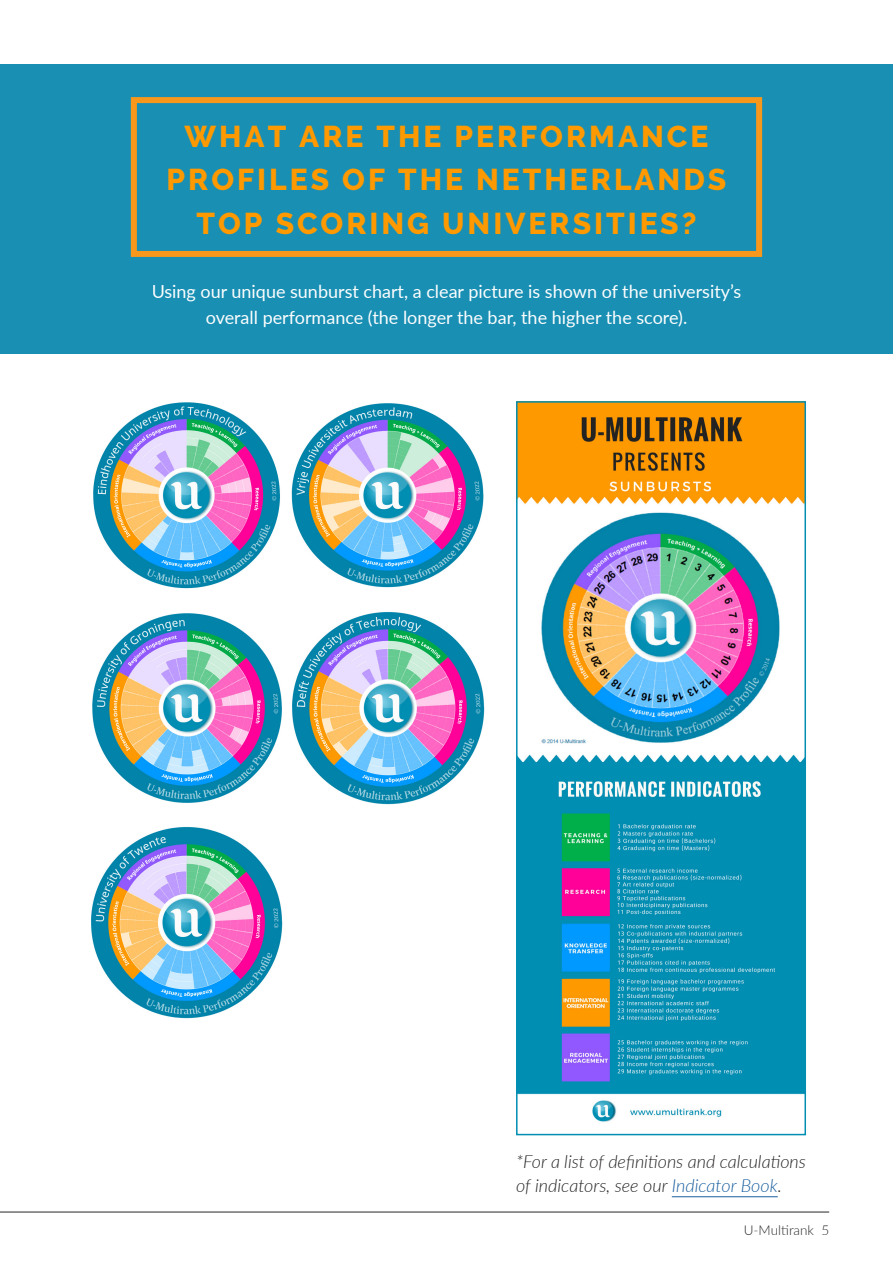
<style>
.page{position:relative;width:893px;height:1263px;background:#fff}
.page>*{position:absolute;margin:0;border:0;box-sizing:border-box;transform-origin:0 0}
.Pull_Text_-_Align_Ri{font:800 30px "Raleway";letter-spacing:.1em;color:#f90}
.t1{font:18px/25.5px "Lato";color:#fff;text-align:center}
.t2{font:italic 300 18px/24px "Lato";color:#231f20}
.t3{font:300 13.5px "Lato";color:#262825}
.s1{color:#175d9e}
</style>
<div class="page">
<div style="left:0;top:64px;width:893px;height:289px;background:#198fb4"></div>
<img style="left:93px;top:402px;width:187px;height:187px">
<img style="left:291px;top:403px;width:193px;height:185px">
<img style="left:92px;top:613px;width:190px;height:190px">
<img style="left:292px;top:612px;width:193px;height:193px">
<img style="left:91px;top:826px;width:192px;height:193px">
<hr style="left:0;top:1212px;width:829px;height:1px;background:#262825">
<div style="left:131px;top:97px;width:631px;height:160px;border:6px solid #f7981d"></div>
<img style="left:519px;top:404px;width:284px;height:718px">
<div style="left:516px;top:401px;width:290px;height:734px;border:2px solid #008eb3"></div>
<hr style="left:672px;top:1196px;width:106px;height:1px;background:#175d9e">
<p class="Pull_Text_-_Align_Ri" style="left:184px;top:119px;width:525px">WHAT ARE THE PERFORMANCE</p>
<p class="Pull_Text_-_Align_Ri" style="left:167px;top:163px;width:561px">PROFILES OF THE NETHERLANDS</p>
<p class="Pull_Text_-_Align_Ri" style="left:197px;top:206px;width:501px">TOP SCORING UNIVERSITIES?</p>
<p class="t1" style="left:152px;top:278px;width:591px">Using our unique sunburst chart, a clear picture is shown of the university’s overall performance (the longer the bar, the higher the score).</p>
<p class="t2" style="left:516px;top:1149px;width:291px">*For a list of definitions and calculations of indicators, see our <span class="s1">Indicator Book</span>.</p>
<p class="t3" style="left:744px;top:1220px;width:87px">U-Multirank 5</p>
</div>
